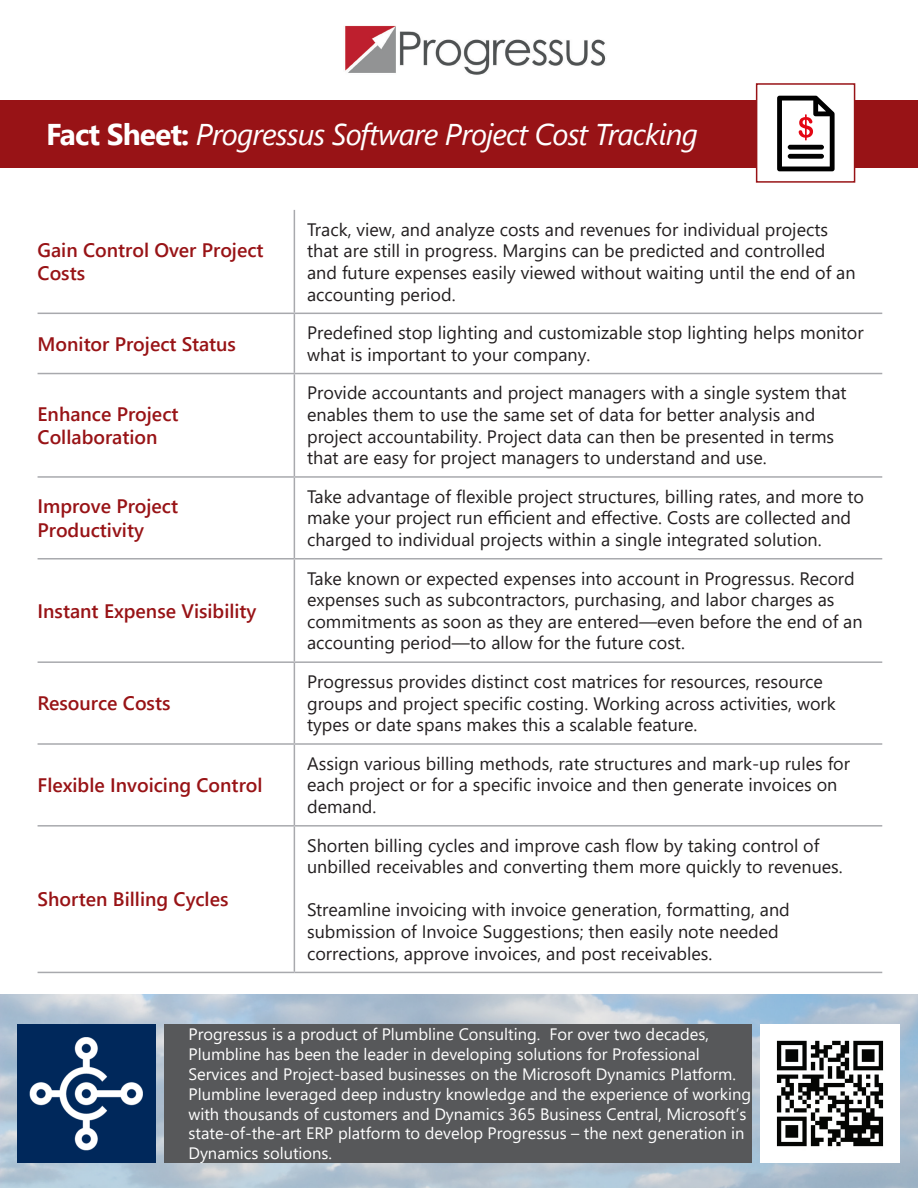
<style>
.page{position:relative;width:918px;height:1188px;background:#fff}
.page>*{position:absolute;margin:0;border:0;box-sizing:border-box;transform-origin:0 0}
.t1{font:italic 30px "Segoe UI";letter-spacing:-.03em;color:#fff}
.t2{font:600 19.5px/23.4px "Segoe UI";color:#981316}
.t3{font:18px/21.6px "Segoe UI";color:#231f20}
.t4{font:16.5px/19.8px "Segoe UI";color:#fff}
.s1{font-weight:700;font-style:normal}
</style>
<div class="page">
<img style="left:0;top:995px;width:918px;height:193px">
<img style="left:345px;top:25px;width:261px;height:50px">
<hr style="left:294px;top:210px;width:1px;height:103px;background:#a8a9ad">
<hr style="left:38px;top:313px;width:256px;height:1px;background:#a8a9ad">
<hr style="left:294px;top:313px;width:588px;height:1px;background:#a8a9ad">
<hr style="left:294px;top:314px;width:1px;height:59px;background:#a8a9ad">
<hr style="left:38px;top:373px;width:256px;height:1px;background:#a8a9ad">
<hr style="left:294px;top:373px;width:588px;height:1px;background:#a8a9ad">
<hr style="left:294px;top:374px;width:1px;height:102px;background:#a8a9ad">
<hr style="left:38px;top:476px;width:256px;height:2px;background:#a8a9ad">
<hr style="left:294px;top:476px;width:588px;height:2px;background:#a8a9ad">
<hr style="left:294px;top:478px;width:1px;height:80px;background:#a8a9ad">
<hr style="left:38px;top:558px;width:256px;height:2px;background:#a8a9ad">
<hr style="left:294px;top:558px;width:588px;height:2px;background:#a8a9ad">
<hr style="left:294px;top:560px;width:1px;height:101px;background:#a8a9ad">
<hr style="left:38px;top:661px;width:256px;height:2px;background:#a8a9ad">
<hr style="left:294px;top:661px;width:588px;height:2px;background:#a8a9ad">
<hr style="left:294px;top:663px;width:1px;height:80px;background:#a8a9ad">
<hr style="left:38px;top:743px;width:256px;height:2px;background:#a8a9ad">
<hr style="left:294px;top:743px;width:588px;height:2px;background:#a8a9ad">
<hr style="left:294px;top:745px;width:1px;height:80px;background:#a8a9ad">
<hr style="left:38px;top:825px;width:256px;height:2px;background:#a8a9ad">
<hr style="left:294px;top:825px;width:588px;height:2px;background:#a8a9ad">
<hr style="left:294px;top:827px;width:1px;height:145px;background:#a8a9ad">
<hr style="left:38px;top:972px;width:256px;height:1px;background:#a8a9ad">
<hr style="left:294px;top:972px;width:588px;height:1px;background:#a8a9ad">
<div style="left:0;top:100px;width:918px;height:68px;background:#981316"></div>
<div style="left:756px;top:83px;width:99px;height:100px;background:#fff;border:2px solid #981316"></div>
<svg style="left:777px;top:96px;width:58px;height:75px"></svg>
<div style="left:788px;top:154px;width:36px;height:5px;background:#000;border-radius:2px"></div>
<div style="left:164px;top:1025px;width:587px;height:138px;background:#57585a"></div>
<img style="left:761px;top:1025px;width:138px;height:138px">
<img style="left:18px;top:1025px;width:138px;height:138px">
<p class="t1" style="left:46px;top:110px;width:653px"><span class="s1">Fact Sheet:</span> Progressus Software Project Cost Tracking</p>
<p class="t2" style="left:38px;top:238px;width:228px">Gain Control Over Project<br>Costs</p>
<p class="t2" style="left:38px;top:332px;width:200px">Monitor Project Status</p>
<p class="t2" style="left:38px;top:402px;width:142px">Enhance Project<br>Collaboration</p>
<p class="t3" style="left:307px;top:218px;width:550px">Track, view, and analyze costs and revenues for individual projects that are still in progress. Margins can be predicted and controlled and future expenses easily viewed without waiting until the end of an accounting period.</p>
<p class="t3" style="left:307px;top:322px;width:558px">Predefined stop lighting and customizable stop lighting helps monitor</p>
<p class="t3" style="left:307px;top:343px;width:285px">what is important to your company.</p>
<p class="t3" style="left:307px;top:382px;width:541px">Provide accountants and project managers with a single system that enables them to use the same set of data for better analysis and project accountability. Project data can then be presented in terms that are easy for project managers to understand and use.</p>
<p class="t2" style="left:38px;top:494px;width:142px">Improve Project<br>Productivity</p>
<p class="t3" style="left:307px;top:485px;width:559px">Take advantage of flexible project structures, billing rates, and more to make your project run efficient and effective. Costs are collected and charged to individual projects within a single integrated solution.</p>
<p class="t2" style="left:38px;top:599px;width:221px">Instant Expense Visibility</p>
<p class="t2" style="left:38px;top:691px;width:134px">Resource Costs</p>
<p class="t2" style="left:38px;top:773px;width:226px">Flexible Invoicing Control</p>
<p class="t2" style="left:38px;top:887px;width:192px">Shorten Billing Cycles</p>
<p class="t3" style="left:307px;top:567px;width:557px">Take known or expected expenses into account in Progressus. Record expenses such as subcontractors, purchasing, and labor charges as commitments as soon as they are entered—even before the end of an accounting period—to allow for the future cost.</p>
<p class="t3" style="left:307px;top:671px;width:530px">Progressus provides distinct cost matrices for resources, resource groups and project specific costing. Working across activities, work types or date spans makes this a scalable feature.</p>
<p class="t3" style="left:307px;top:752px;width:545px">Assign various billing methods, rate structures and mark-up rules for each project or for a specific invoice and then generate invoices on demand.</p>
<p class="t3" style="left:307px;top:834px;width:537px">Shorten billing cycles and improve cash flow by taking control of unbilled receivables and converting them more quickly to revenues.</p>
<p class="t3" style="left:307px;top:899px;width:484px">Streamline invoicing with invoice generation, formatting, and submission of Invoice Suggestions; then easily note needed corrections, approve invoices, and post receivables.</p>
<p class="t4" style="left:188px;top:1024px;width:564px">Progressus is a product of Plumbline Consulting.<br>Plumbline has been the leader in developing solutions for Professional Services and Project-based businesses on the Microsoft Dynamics Platform.<br>Plumbline leveraged deep industry knowledge and the experience of working with thousands of customers and Dynamics 365 Business Central, Microsoft s’ state-of-the-art ERP platform to develop Progressus – the next generation in Dynamics solutions.</p>
<p class="t4" style="left:549px;top:1024px;width:161px">For over two decades,</p>
</div>
